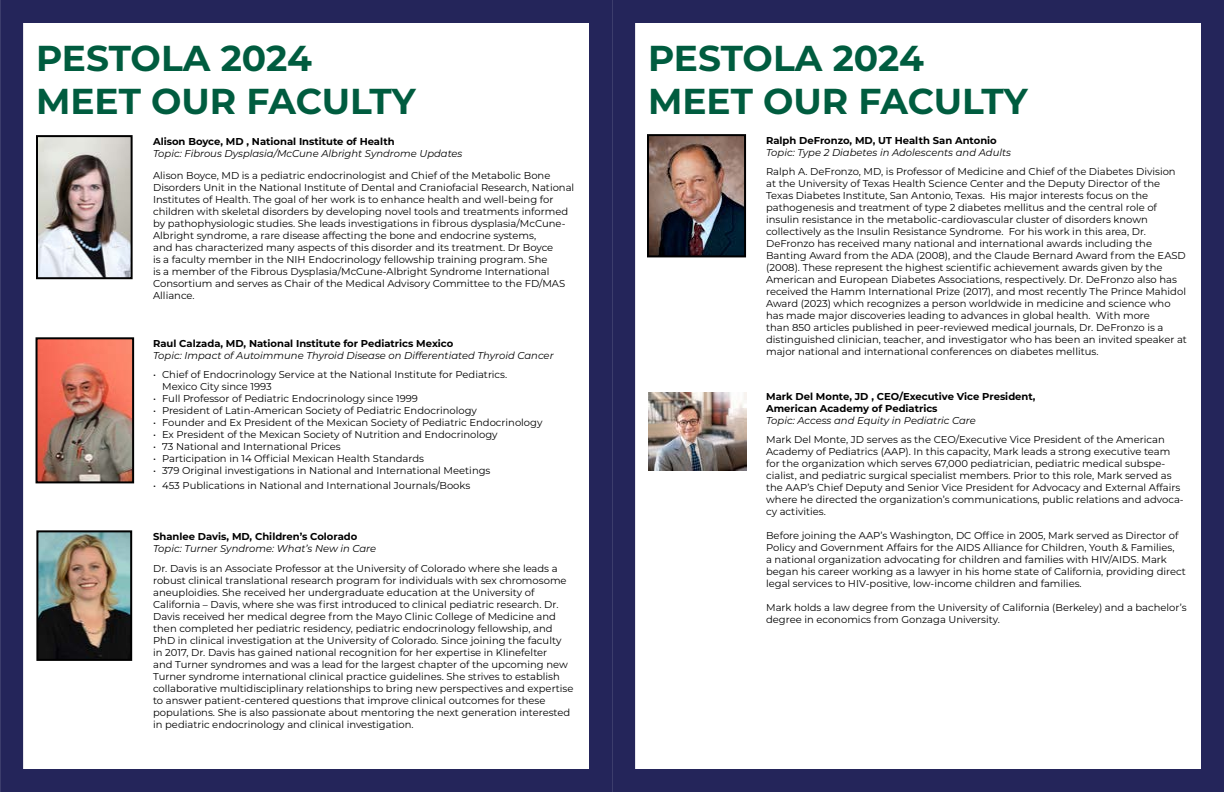
<style>
.page{position:relative;width:1224px;height:792px;background:#fff}
.page>*{position:absolute;margin:0;border:0;box-sizing:border-box;transform-origin:0 0}
.t1{font:700 36px/43.2px "Montserrat";letter-spacing:-.005em;color:#005c3f}
.t2{font:10px/12px "Montserrat";color:#000}
.t3{font:italic 10px "Montserrat";color:#000}
.t4{font:700 10px/12px "Montserrat";color:#000}
</style>
<div class="page">
<div style="left:0;top:0;width:612px;height:792px;border:23px solid #24255a"></div>
<div style="left:612px;top:0;width:612px;height:792px;border:23px solid #24255a"></div>
<img style="left:39px;top:138px;width:91px;height:138px">
<div style="left:36px;top:135px;width:97px;height:144px;border:2px solid #000"></div>
<img style="left:39px;top:340px;width:92px;height:140px">
<div style="left:36px;top:337px;width:98px;height:146px;border:2px solid #000"></div>
<img style="left:39px;top:533px;width:90px;height:125px">
<div style="left:36px;top:530px;width:96px;height:131px;border:2px solid #000"></div>
<img style="left:650px;top:137px;width:93px;height:117px">
<div style="left:647px;top:134px;width:99px;height:123px;border:2px solid #000"></div>
<img style="left:648px;top:392px;width:98px;height:79px">
<h1 class="t1" style="left:36px;top:35px;width:381px">PESTOLA 2024<br>MEET OUR FACULTY</h1>
<p class="t4" style="left:153px;top:135px;width:243px">Alison Boyce, MD , National Institute of Health</p>
<p class="t3" style="left:153px;top:146px;width:311px">Topic: Fibrous Dysplasia/McCune Albright Syndrome Updates</p>
<p class="t2" style="left:153px;top:169px;width:423px">Alison Boyce, MD is a pediatric endocrinologist and Chief of the Metabolic Bone Disorders Unit in the National Institute of Dental and Craniofacial Research, National Institutes of Health. The goal of her work is to enhance health and well-being for children with skeletal disorders by developing novel tools and treatments informed by pathophysiologic studies. She leads investigations in fibrous dysplasia/McCune-Albright syndrome, a rare disease affecting the bone and endocrine systems,<br>and has characterized many aspects of this disorder and its treatment. Dr Boyce<br>is a faculty member in the NIH Endocrinology fellowship training program. She<br>is a member of the Fibrous Dysplasia/McCune-Albright Syndrome International Consortium and serves as Chair of the Medical Advisory Committee to the FD/MAS Alliance.</p>
<p class="t4" style="left:153px;top:337px;width:302px">Raul Calzada, MD, National Institute for Pediatrics Mexico</p>
<p class="t3" style="left:153px;top:349px;width:402px">Topic: Impact of Autoimmune Thyroid Disease on Differentiated Thyroid Cancer</p>
<p class="t2" style="left:162px;top:368px;width:347px;text-indent:-9px">• Chief of Endocrinology Service at the National Institute for Pediatrics.<br>Mexico City since 1993</p>
<p class="t2" style="left:153px;top:392px;width:266px">• Full Professor of Pediatric Endocrinology since 1999</p>
<p class="t2" style="left:153px;top:404px;width:325px">• President of Latin-American Society of Pediatric Endocrinology</p>
<p class="t2" style="left:153px;top:416px;width:391px">• Founder and Ex President of the Mexican Society of Pediatric Endocrinology</p>
<p class="t2" style="left:153px;top:428px;width:346px">• Ex President of the Mexican Society of Nutrition and Endocrinology</p>
<p class="t2" style="left:153px;top:440px;width:189px">• 73 National and International Prices</p>
<p class="t2" style="left:153px;top:452px;width:272px">• Participation in 14 Official Mexican Health Standards</p>
<p class="t2" style="left:153px;top:464px;width:339px">• 379 Original investigations in National and International Meetings</p>
<p class="t2" style="left:153px;top:479px;width:319px">• 453 Publications in National and International Journals/Books</p>
<p class="t4" style="left:153px;top:530px;width:206px">Shanlee Davis, MD, Children’s Colorado</p>
<p class="t3" style="left:153px;top:541px;width:225px">Topic: Turner Syndrome: What’s New in Care</p>
<p class="t2" style="left:153px;top:562px;width:422px">Dr. Davis is an Associate Professor at the University of Colorado where she leads a robust clinical translational research program for individuals with sex chromosome aneuploidies. She received her undergraduate education at the University of California – Davis, where she was first introduced to clinical pediatric research. Dr.<br>Davis received her medical degree from the Mayo Clinic College of Medicine and then completed her pediatric residency, pediatric endocrinology fellowship, and PhD in clinical investigation at the University of Colorado. Since joining the faculty<br>in 2017, Dr. Davis has gained national recognition for her expertise in Klinefelter<br>and Turner syndromes and was a lead for the largest chapter of the upcoming new Turner syndrome international clinical practice guidelines. She strives to establish collaborative multidisciplinary relationships to bring new perspectives and expertise to answer patient-centered questions that improve clinical outcomes for these populations. She is also passionate about mentoring the next generation interested in pediatric endocrinology and clinical investigation.</p>
<h1 class="t1" style="left:648px;top:35px;width:381px">PESTOLA 2024<br>MEET OUR FACULTY</h1>
<p class="t4" style="left:766px;top:134px;width:232px">Ralph DeFronzo, MD, UT Health San Antonio</p>
<p class="t3" style="left:766px;top:145px;width:246px">Topic: Type 2 Diabetes in Adolescents and Adults</p>
<p class="t2" style="left:766px;top:165px;width:422px">Ralph A. DeFronzo, MD, is Professor of Medicine and Chief of the Diabetes Division at the University of Texas Health Science Center and the Deputy Director of the Texas Diabetes Institute, San Antonio, Texas. His major interests focus on the pathogenesis and treatment of type 2 diabetes mellitus and the central role of insulin resistance in the metabolic-cardiovascular cluster of disorders known collectively as the Insulin Resistance Syndrome. For his work in this area, Dr.<br>DeFronzo has received many national and international awards including the Banting Award from the ADA (2008), and the Claude Bernard Award from the EASD (2008). These represent the highest scientific achievement awards given by the American and European Diabetes Associations, respectively. Dr. DeFronzo also has received the Hamm International Prize (2017), and most recently The Prince Mahidol Award (2023) which recognizes a person worldwide in medicine and science who has made major discoveries leading to advances in global health. With more<br>than 850 articles published in peer-reviewed medical journals, Dr. DeFronzo is a distinguished clinician, teacher, and investigator who has been an invited speaker at major national and international conferences on diabetes mellitus.</p>
<p class="t4" style="left:766px;top:390px;width:271px">Mark Del Monte, JD , CEO/Executive Vice President,<br>American Academy of Pediatrics</p>
<p class="t3" style="left:766px;top:413px;width:211px">Topic: Access and Equity in Pediatric Care</p>
<p class="t2" style="left:766px;top:433px;width:419px">Mark Del Monte, JD serves as the CEO/Executive Vice President of the American Academy of Pediatrics (AAP). In this capacity, Mark leads a strong executive team for the organization which serves 67,000 pediatrician, pediatric medical subspe&shy;cialist, and pediatric surgical specialist members. Prior to this role, Mark served as the AAP’s Chief Deputy and Senior Vice President for Advocacy and External Affairs where he directed the organization’s communications, public relations and advoca&shy;cy activities.</p>
<p class="t2" style="left:766px;top:529px;width:421px">Before joining the AAP’s Washington, DC Office in 2005, Mark served as Director of Policy and Government Affairs for the AIDS Alliance for Children, Youth &amp; Families,<br>a national organization advocating for children and families with HIV/AIDS. Mark began his career working as a lawyer in his home state of California, providing direct legal services to HIV-positive, low-income children and families.</p>
<p class="t2" style="left:766px;top:601px;width:422px">Mark holds a law degree from the University of California (Berkeley) and a bachelor’s degree in economics from Gonzaga University.</p>
</div>
